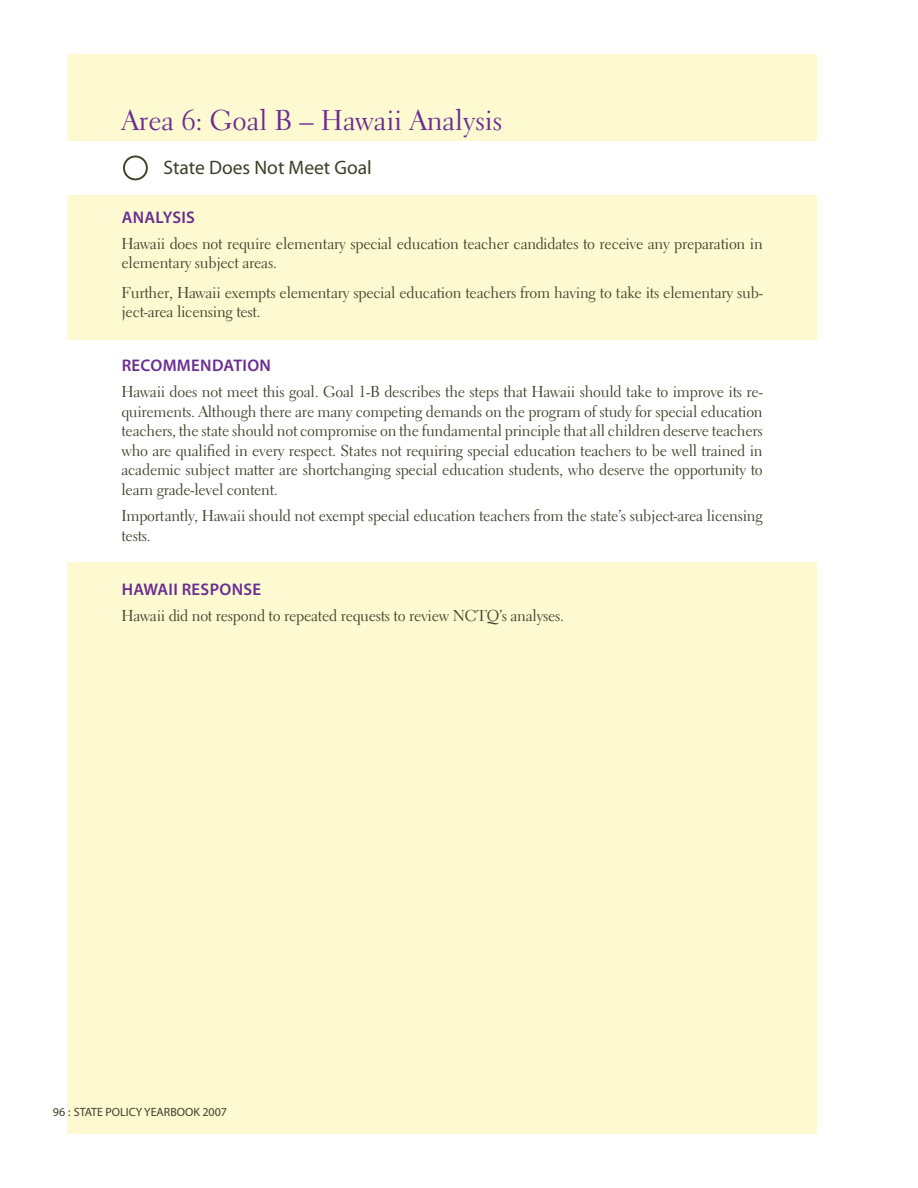
<style>
.page{position:relative;width:918px;height:1188px;background:#fff}
.page>*{position:absolute;margin:0;border:0;box-sizing:border-box;transform-origin:0 0}
.t1{font:28.5px "Electra LH";color:#6a2c91}
.t2{font:19.5px "Myriad Pro";color:#3f3e29}
.t3{font:600 16.8px "Myriad Pro";letter-spacing:.02em;color:#6a2c91}
.t4{font:15.75px/19.5px "Electra LH";letter-spacing:-.015em;color:#3f3e29}
.t5{font:12px "Myriad";color:#3f3e29}
</style>
<div class="page">
<div style="left:68px;top:54px;width:749px;height:1080px;background:#fdf9d1"></div>
<div style="left:6px;top:141px;width:904px;height:53px;background:#fff"></div>
<div style="left:3px;top:340px;width:845px;height:222px;background:#fff"></div>
<div style="left:123px;top:156px;width:25px;height:24px;border:3px solid #3f3e29;border-radius:50%"></div>
<div style="left:125px;top:157px;width:21px;height:21px;background:#fff;border-radius:50%"></div>
<h1 class="t1" style="left:122px;top:103px;width:382px">Area 6: Goal B – Hawaii Analysis</h1>
<p class="t2" style="left:163px;top:156px;width:210px">State Does Not Meet Goal</p>
<p class="t3" style="left:122px;top:206px;width:73px">ANALYSIS</p>
<p class="t4" style="left:122px;top:234px;width:643px">Hawaii does not require elementary special education teacher candidates to receive any preparation in elementary subject areas.</p>
<p class="t4" style="left:122px;top:283px;width:643px">Further, Hawaii exempts elementary special education teachers from having to take its elementary sub&shy;ject-area licensing test.</p>
<p class="t3" style="left:122px;top:355px;width:148px">RECOMMENDATION</p>
<p class="t4" style="left:122px;top:382px;width:643px;text-align:justify">Hawaii does not meet this goal. Goal 1-B describes the steps that Hawaii should take to improve its re&shy;quirements. Although there are many competing demands on the program of study for special education teachers, the state should not compromise on the fundamental principle that all children deserve teachers who are qualified in every respect. States not requiring special education teachers to be well trained in academic subject matter are shortchanging special education students, who deserve the opportunity to learn grade-level content.</p>
<p class="t4" style="left:122px;top:506px;width:643px">Importantly, Hawaii should not exempt special education teachers from the state’s subject-area licensing tests.</p>
<p class="t3" style="left:122px;top:578px;width:141px">HAWAII RESPONSE</p>
<p class="t4" style="left:122px;top:606px;width:444px">Hawaii did not respond to repeated requests to review NCTQ’s analyses.</p>
<p class="t5" style="left:53px;top:1106px;width:176px">96 : STATE POLICY YEARBOOK 2007</p>
</div>
